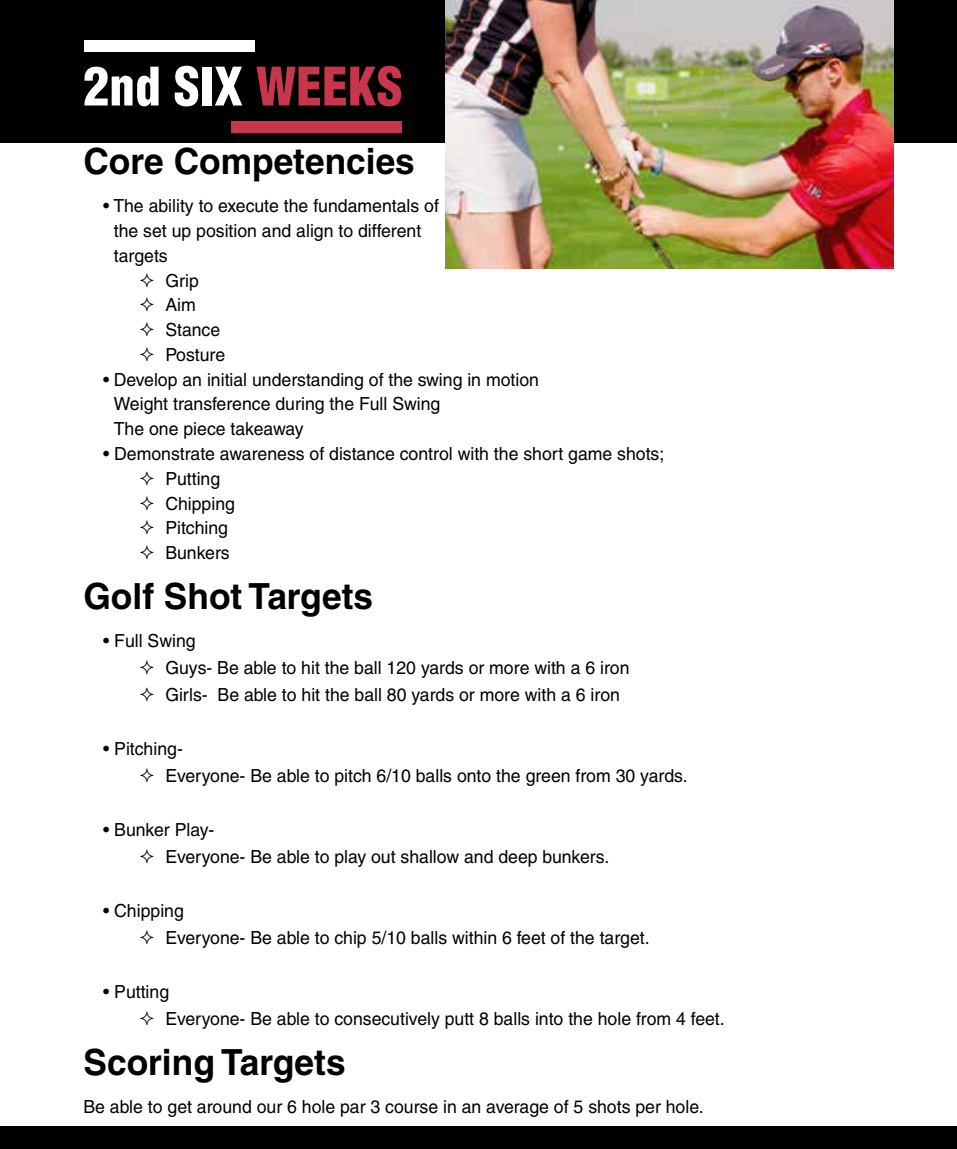
<style>
.page{position:relative;width:957px;height:1149px;background:#fff}
.page>*{position:absolute;margin:0;border:0;box-sizing:border-box;transform-origin:0 0}
.t1{font:900 condensed 51.75px "Helvetica";color:#fff}
.t2{font:700 36px "Helvetica";color:#000}
.t3{font:18px/24.8px "Helvetica";color:#000}
.s1{color:#c7364b}
</style>
<div class="page">
<div style="left:0;top:0;width:957px;height:142px;background:#000"></div>
<div style="left:84px;top:40px;width:170px;height:11px;background:#fff"></div>
<div style="left:231px;top:121px;width:170px;height:11px;background:#c7364b"></div>
<div style="left:0;top:1125px;width:957px;height:23px;background:#000"></div>
<img style="left:445px;top:0;width:448px;height:268px">
<h1 class="t1" style="left:83px;top:54px;width:321px">2nd SIX <span class="s1">WEEKS</span></h1>
<h2 class="t2" style="left:83px;top:139px;width:333px">Core Competencies</h2>
<p class="t3" style="left:103px;top:193px;width:337px">• The ability to execute the fundamentals of</p>
<p class="t3" style="left:114px;top:218px;width:309px">the set up position and align to different</p>
<p class="t3" style="left:114px;top:243px;width:55px">targets</p>
<p class="t3" style="left:165px;top:268px;width:35px">Grip</p>
<p class="t3" style="left:165px;top:292px;width:32px">Aim</p>
<p class="t3" style="left:165px;top:317px;width:56px">Stance</p>
<p class="t3" style="left:165px;top:342px;width:61px">Posture</p>
<p class="t3" style="left:114px;top:367px;width:426px;text-indent:-11px">• Develop an initial understanding of the swing in motion<br>Weight transference during the Full Swing<br>The one piece takeaway</p>
<p class="t3" style="left:165px;top:441px;width:500px;text-indent:-62px">• Demonstrate awareness of distance control with the short game shots;<br>Putting<br>Chipping<br>Pitching<br>Bunkers</p>
<h2 class="t2" style="left:83px;top:574px;width:291px">Golf Shot Targets</h2>
<p class="t3" style="left:165px;top:627px;width:466px;line-height:27px;text-indent:-62px">• Full Swing<br>Guys- Be able to hit the ball 120 yards or more with a 6 iron<br>Girls- Be able to hit the ball 80 yards or more with a 6 iron</p>
<p class="t3" style="left:165px;top:735px;width:524px;line-height:27px;text-indent:-62px">• Pitching-<br>Everyone- Be able to pitch 6/10 balls onto the green from 30 yards.</p>
<p class="t3" style="left:165px;top:816px;width:445px;line-height:27px;text-indent:-62px">• Bunker Play-<br>Everyone- Be able to play out shallow and deep bunkers.</p>
<p class="t3" style="left:165px;top:897px;width:486px;line-height:27px;text-indent:-62px">• Chipping<br>Everyone- Be able to chip 5/10 balls within 6 feet of the target.</p>
<p class="t3" style="left:165px;top:978px;width:561px;line-height:27px;text-indent:-62px">• Putting<br>Everyone- Be able to consecutively putt 8 balls into the hole from 4 feet.</p>
<h2 class="t2" style="left:83px;top:1039px;width:264px">Scoring Targets</h2>
<p class="t3" style="left:83px;top:1094px;width:622px">Be able to get around our 6 hole par 3 course in an average of 5 shots per hole.</p>
</div>
